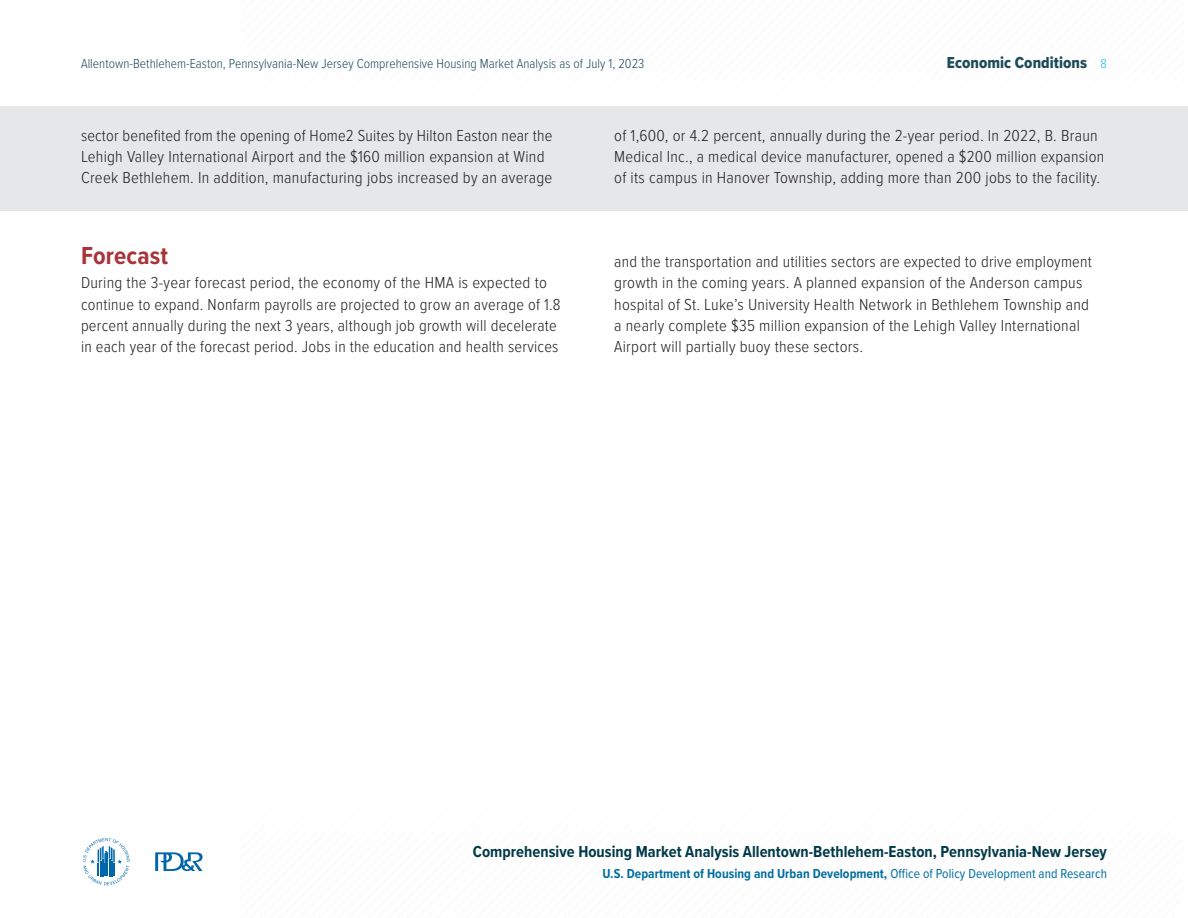
<style>
.page{position:relative;width:1188px;height:918px;background:#fff}
.page>*{position:absolute;margin:0;border:0;box-sizing:border-box;transform-origin:0 0}
.t1{font:700 25.5px "Proxima Nova Cond";letter-spacing:.005em;color:#a83439}
.t2{font:300 16.5px/21.3px "Proxima Nova Cond";letter-spacing:.015em;color:#231f20}
.t3{font:700 16.5px "Proxima Nova Cond";letter-spacing:.005em;color:#003a48}
.t4{font:16.5px "Proxima Nova Cond Extrabld";letter-spacing:.005em;color:#1e4b5a}
.t5{font:300 13.5px "Proxima Nova Cond";letter-spacing:.005em;color:#1e4b5a}
.t6{font:700 13.5px "Proxima Nova Cond";letter-spacing:.005em;color:#006e9f}
.s1{font-family:"Proxima Nova Cond";font-weight:300;font-size:13.5px;color:#1bbce8}
.s2{font-weight:400}
</style>
<div class="page">
<svg style="left:83px;top:838px;width:47px;height:47px"></svg>
<svg style="left:155px;top:852px;width:48px;height:19px"></svg>
<div style="left:0;top:107px;width:1188px;height:104px;background:#e6e7e9"></div>
<p class="t5" style="left:81px;top:53px;width:565px">Allentown-Bethlehem-Easton, Pennsylvania-New Jersey Comprehensive Housing Market Analysis as of July 1, 2023</p>
<p class="t4" style="left:947px;top:50px;width:162px">Economic Conditions <span class="s1">8</span></p>
<p class="t2" style="left:81px;top:124px;width:473px">sector benefited from the opening of Home2 Suites by Hilton Easton near the<br>Lehigh Valley International Airport and the $160 million expansion at Wind<br>Creek Bethlehem. In addition, manufacturing jobs increased by an average</p>
<p class="t2" style="left:614px;top:124px;width:492px">of 1,600, or 4.2 percent, annually during the 2-year period. In 2022, B. Braun<br>Medical Inc., a medical device manufacturer, opened a $200 million expansion of its campus in Hanover Township, adding more than 200 jobs to the facility.</p>
<h3 class="t1" style="left:81px;top:237px;width:89px">Forecast</h3>
<p class="t2" style="left:81px;top:271px;width:481px">During the 3-year forecast period, the economy of the HMA is expected to continue to expand. Nonfarm payrolls are projected to grow an average of 1.8 percent annually during the next 3 years, although job growth will decelerate in each year of the forecast period. Jobs in the education and health services</p>
<p class="t2" style="left:614px;top:250px;width:479px">and the transportation and utilities sectors are expected to drive employment growth in the coming years. A planned expansion of the Anderson campus hospital of St. Luke’s University Health Network in Bethlehem Township and a nearly complete $35 million expansion of the Lehigh Valley International Airport will partially buoy these sectors.</p>
<p class="t3" style="left:473px;top:839px;width:636px">Comprehensive Housing Market Analysis Allentown-Bethlehem-Easton, Pennsylvania-New Jersey</p>
<p class="t6" style="left:602px;top:863px;width:506px">U.S. Department of Housing and Urban Development, <span class="s2">Office of Policy Development and Research</span></p>
</div>
